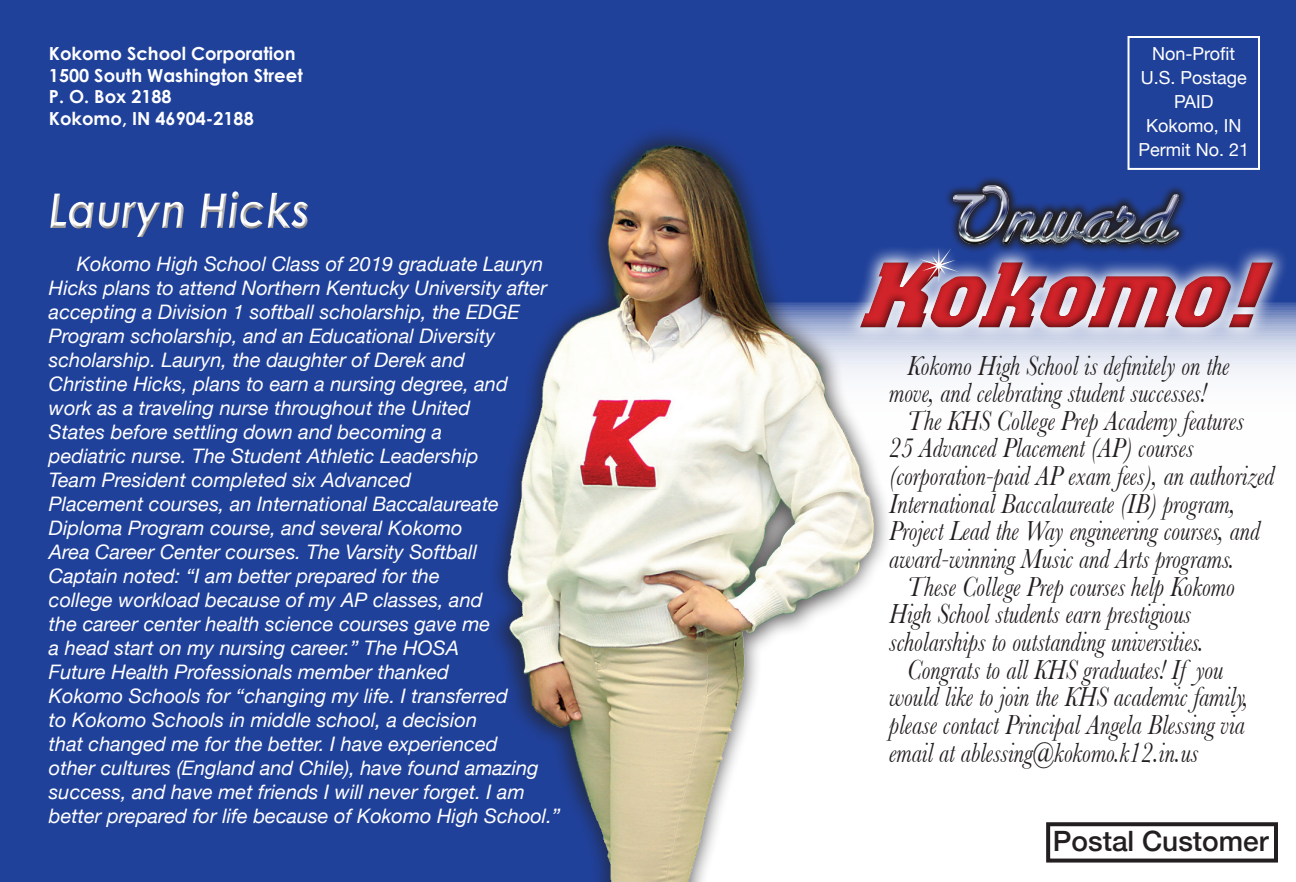
<style>
.page{position:relative;width:1296px;height:882px;background:#20419a}
.page>*{position:absolute;margin:0;border:0;box-sizing:border-box;transform-origin:0 0}
.t1{font:italic 700 92px "Colossalis";color:#d1232a;scale:1.1 1}
.t2{font:italic 700 48px "Century Gothic";color:#fff;scale:.9 1}
.t3{font:italic 28.8px "Baskerville";color:#231f20;scale:.83 1}
.t4{font:500 28px "Helvetica Neue";color:#231f20}
.t5{font:italic 20px/24px "Helvetica Neue";color:#fff}
.t6{font:700 18px/21.6px "Century Gothic";color:#fff}
.t7{font:18px/24px "Helvetica Neue";color:#fff;text-align:center}
</style>
<div class="page">
<div style="left:45px;top:190px;width:268px;height:53px;background:#231f20;opacity:.75"></div>
<div style="left:670px;top:302px;width:626px;height:580px;background:#fff"></div>
<div style="left:837px;top:240px;width:459px;height:112px;background:#231f20;opacity:.75"></div>
<svg style="left:944px;top:177px;width:245px;height:76px"></svg>
<img style="left:954px;top:185px;width:224px;height:58px">
<div style="left:1128px;top:36px;width:132px;height:134px;border:2px solid #fff"></div>
<div style="left:1046px;top:822px;width:232px;height:41px;border:4px solid #231f20"></div>
<svg style="left:919px;top:248px;width:40px;height:35px"></svg>
<img style="left:495px;top:131px;width:401px;height:751px">
<p class="t6" style="left:49px;top:42px;width:255px">Kokomo School Corporation<br>1500 South Washington Street<br>P. O. Box 2188<br>Kokomo, IN 46904-2188</p>
<p class="t7" style="left:1138px;top:43px;width:112px">Non-Profit<br>U.S. Postage<br>PAID<br>Kokomo, IN<br>Permit No. 21</p>
<h2 class="t2" style="left:49px;top:180px;width:292px">Lauryn Hicks</h2>
<p class="t5" style="left:49px;top:253px;width:513px;text-indent:28px">Kokomo High School Class of 2019 graduate Lauryn Hicks plans to attend Northern Kentucky University after accepting a Division 1 softball scholarship, the EDGE Program scholarship, and an Educational Diversity scholarship. Lauryn, the daughter of Derek and<br>Christine Hicks, plans to earn a nursing degree, and<br>work as a traveling nurse throughout the United<br>States before settling down and becoming a<br>pediatric nurse. The Student Athletic Leadership<br>Team President completed six Advanced<br>Placement courses, an International Baccalaureate Diploma Program course, and several Kokomo<br>Area Career Center courses. The Varsity Softball<br>Captain noted: “I am better prepared for the<br>college workload because of my AP classes, and<br>the career center health science courses gave me<br>a head start on my nursing career.” The HOSA<br>Future Health Professionals member thanked<br>Kokomo Schools for “changing my life. I transferred<br>to Kokomo Schools in middle school, a decision<br>that changed me for the better. I have experienced<br>other cultures (England and Chile), have found amazing success, and have met friends I will never forget. I am better prepared for life because of Kokomo High School.”</p>
<h1 class="t1" style="left:857px;top:242px;width:398px">Kokomo!</h1>
<h3 class="t3" style="left:907px;top:348px;width:390px">Kokomo High School is definitely on the</h3>
<h3 class="t3" style="left:889px;top:376px;width:384px">move, and celebrating student successes!</h3>
<h3 class="t3" style="left:907px;top:404px;width:407px">The KHS College Prep Academy features</h3>
<h3 class="t3" style="left:889px;top:431px;width:368px">25 Advanced Placement (AP) courses</h3>
<h3 class="t3" style="left:889px;top:459px;width:466px">(corporation-paid AP exam fees), an authorized</h3>
<h3 class="t3" style="left:889px;top:486px;width:419px">International Baccalaureate (IB) program,</h3>
<h3 class="t3" style="left:889px;top:514px;width:448px">Project Lead the Way engineering courses, and</h3>
<h3 class="t3" style="left:889px;top:542px;width:417px">award-winning Music and Arts programs.</h3>
<h3 class="t3" style="left:907px;top:569px;width:396px">These College Prep courses help Kokomo</h3>
<h3 class="t3" style="left:889px;top:597px;width:365px">High School students earn prestigious</h3>
<h3 class="t3" style="left:889px;top:625px;width:381px">scholarships to outstanding universities.</h3>
<h3 class="t3" style="left:907px;top:652px;width:383px">Congrats to all KHS graduates! If you</h3>
<h3 class="t3" style="left:889px;top:680px;width:435px">would like to join the KHS academic family,</h3>
<h3 class="t3" style="left:889px;top:708px;width:430px">please contact Principal Angela Blessing via</h3>
<h3 class="t3" style="left:889px;top:735px;width:374px">email at ablessing@kokomo.k12.in.us</h3>
<h3 class="t4" style="left:1053px;top:818px;width:217px">Postal Customer</h3>
</div>
